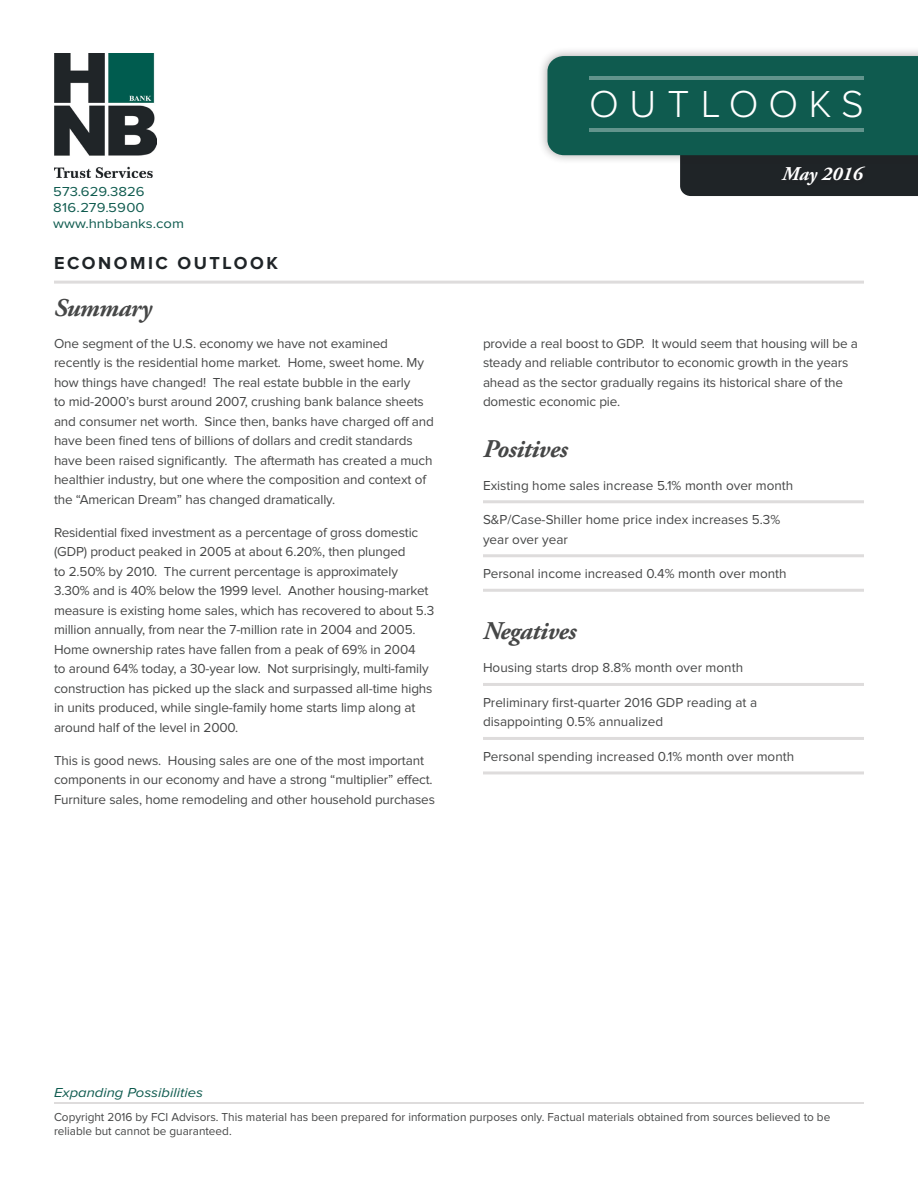
<style>
.page{position:relative;width:918px;height:1188px;background:#fff}
.page>*{position:absolute;margin:0;border:0;box-sizing:border-box;transform-origin:0 0}
.t1{font:300 39px "Proxima Nova";letter-spacing:.27em;color:#fff}
.palatino-main{font:italic 700 25.5px "Adobe Garamond Pro";letter-spacing:-.02em;color:#464747}
.t2{font:italic 700 19.5px "Adobe Garamond Pro";color:#fff}
.t3{font:700 18px "Proxima Nova";letter-spacing:.14em;color:#1f2427}
.palatino-main-2{font:13.5px/19.5px "Proxima Nova";letter-spacing:-.01em;color:#464747}
.bullets-square{font:13.5px/19.5px "Proxima Nova";color:#464747}
.dataNumbers{font:13.5px "Proxima Nova";color:#0f5b4f;scale:1.1 1}
.dataNumbers-2{font:italic 13.5px "Proxima Nova";color:#0f5b4f;scale:1.1 1}
.dataNumbers-3{font:13.5px "Proxima Nova";letter-spacing:.02em;color:#0f5b4f;scale:1.1 1}
.t4{font:12px/14.4px "Proxima Nova";color:#464747}
</style>
<div class="page">
<div style="left:538px;top:46px;width:380px;height:119px;background:#231f20;opacity:.38"></div>
<svg style="left:547px;top:56px;width:371px;height:140px;background:#2d655d"></svg>
<hr style="left:589px;top:76px;width:275px;height:4px;background:#62948c">
<hr style="left:589px;top:128px;width:275px;height:4px;background:#62948c">
<div style="left:777px;top:163px;width:92px;height:28px;background:#231f20"></div>
<hr style="left:483px;top:500px;width:381px;height:3px;background:#dedcdc">
<hr style="left:483px;top:554px;width:381px;height:3px;background:#dedcdc">
<hr style="left:483px;top:589px;width:381px;height:3px;background:#dedcdc">
<hr style="left:483px;top:683px;width:381px;height:3px;background:#dedcdc">
<hr style="left:483px;top:737px;width:381px;height:3px;background:#dedcdc">
<hr style="left:483px;top:771px;width:381px;height:3px;background:#dedcdc">
<hr style="left:54px;top:281px;width:810px;height:3px;background:#dedcdc">
<hr style="left:54px;top:1102px;width:810px;height:2px;background:#dedcdc">
<img style="left:54px;top:53px;width:103px;height:124px">
<p class="dataNumbers" style="left:53px;top:185px;width:85px">573.629.3826</p>
<p class="dataNumbers-3" style="left:53px;top:201px;width:84px">816.279.5900</p>
<p class="dataNumbers" style="left:53px;top:217px;width:120px">www.hnbbanks.com</p>
<p class="t3" style="left:54px;top:254px;width:225px">ECONOMIC OUTLOOK</p>
<p class="palatino-main" style="left:54px;top:293px;width:99px">Summary</p>
<p class="palatino-main-2" style="left:54px;top:334px;width:381px">One segment of the U.S. economy we have not examined recently is the residential home market. Home, sweet home. My how things have changed! The real estate bubble in the early<br>to mid-2000’s burst around 2007, crushing bank balance sheets and consumer net worth. Since then, banks have charged off and have been fined tens of billions of dollars and credit standards have been raised significantly. The aftermath has created a much healthier industry, but one where the composition and context of the “American Dream” has changed dramatically.</p>
<p class="palatino-main-2" style="left:54px;top:523px;width:382px">Residential fixed investment as a percentage of gross domestic (GDP) product peaked in 2005 at about 6.20%, then plunged<br>to 2.50% by 2010. The current percentage is approximately 3.30% and is 40% below the 1999 level. Another housing-market measure is existing home sales, which has recovered to about 5.3 million annually, from near the 7-million rate in 2004 and 2005.<br>Home ownership rates have fallen from a peak of 69% in 2004<br>to around 64% today, a 30-year low. Not surprisingly, multi-family construction has picked up the slack and surpassed all-time highs in units produced, while single-family home starts limp along at around half of the level in 2000.</p>
<p class="palatino-main-2" style="left:54px;top:751px;width:383px">This is good news. Housing sales are one of the most important components in our economy and have a strong “multiplier” effect.<br>Furniture sales, home remodeling and other household purchases</p>
<p class="t1" style="left:589px;top:86px;width:276px">OUTLOOKS</p>
<p class="t2" style="left:782px;top:162px;width:82px">May 2016</p>
<p class="palatino-main-2" style="left:483px;top:334px;width:377px">provide a real boost to GDP. It would seem that housing will be a steady and reliable contributor to economic growth in the years ahead as the sector gradually regains its historical share of the domestic economic pie.</p>
<p class="palatino-main" style="left:483px;top:434px;width:86px">Positives</p>
<p class="bullets-square" style="left:483px;top:476px;width:312px">Existing home sales increase 5.1% month over month</p>
<p class="bullets-square" style="left:483px;top:511px;width:299px">S&amp;P/Case-Shiller home price index increases 5.3% year over year</p>
<p class="bullets-square" style="left:483px;top:565px;width:305px">Personal income increased 0.4% month over month</p>
<p class="palatino-main" style="left:483px;top:617px;width:95px">Negatives</p>
<p class="bullets-square" style="left:483px;top:659px;width:262px">Housing starts drop 8.8% month over month</p>
<p class="bullets-square" style="left:483px;top:693px;width:276px">Preliminary first-quarter 2016 GDP reading at a disappointing 0.5% annualized</p>
<p class="bullets-square" style="left:483px;top:747px;width:313px">Personal spending increased 0.1% month over month</p>
<p class="dataNumbers-2" style="left:54px;top:1086px;width:137px">Expanding Possibilities</p>
<p class="t4" style="left:54px;top:1110px;width:778px">Copyright 2016 by FCI Advisors. This material has been prepared for information purposes only. Factual materials obtained from sources believed to be reliable but cannot be guaranteed.</p>
</div>
